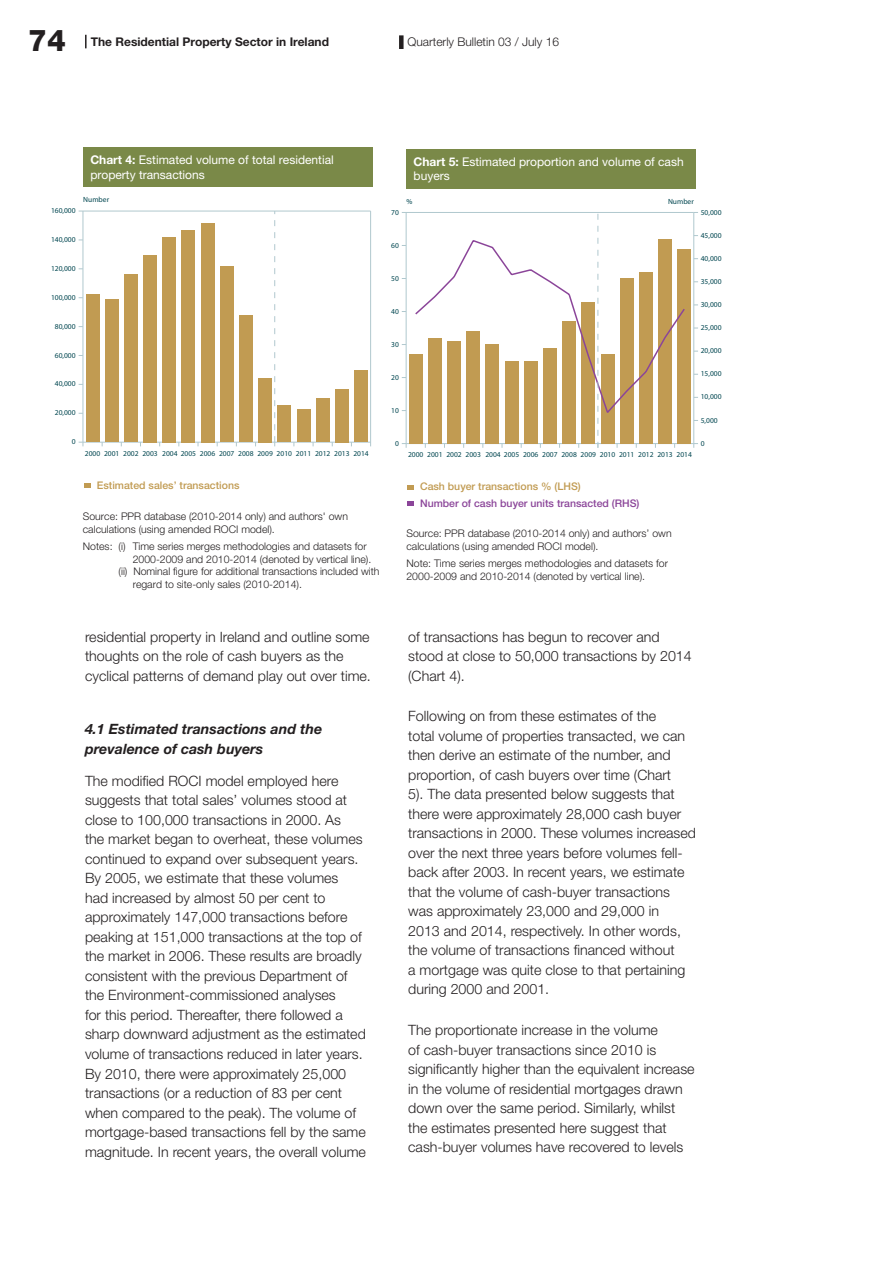
<style>
.page{position:relative;width:893px;height:1263px;background:#fff}
.page>*{position:absolute;margin:0;border:0;box-sizing:border-box;transform-origin:0 0}
.t1{font:800 30px "Helvetica Neue LT Std";color:#231f20}
.Body_Text__5{font:300 14.25px/19.5px "Helvetica Neue LT Std";color:#231f20}
.Subhead_II_3B4{font:italic 700 14.25px/19.5px "Helvetica Neue LT Std";color:#231f20}
.t2{font:12px/14.4px "Helvetica Neue";color:#fff}
.Page_Header{font:700 12px "Helvetica Neue LT Std";color:#231f20}
.t3{font:300 12px "Helvetica Neue LT Std";color:#231f20}
.t4{font:300 10.5px/12.6px "Helvetica Neue";color:#231f20}
.t5{font:500 10.5px "Helvetica Neue";color:#c19b52}
.t6{font:500 10.5px "Helvetica Neue";color:#8b4599}
.t7{font:500 condensed 7.5px "Helvetica Neue";color:#004650}
.t8{font:condensed 7.5px "Helvetica Neue";color:#004650}
.s1{font-weight:700}
</style>
<div class="page">
<svg style="left:85px;top:35px;width:2px;height:13px"></svg>
<div style="left:399px;top:35px;width:5px;height:14px;background:#231f20"></div>
<hr style="left:83px;top:442px;width:288px;height:1px;background:#b0c8ce">
<hr style="left:370px;top:211px;width:1px;height:235px;background:#b0c8ce">
<hr style="left:83px;top:211px;width:1px;height:231px;background:#b0c8ce">
<svg style="left:274px;top:212px;width:1px;height:234px"></svg>
<hr style="left:79px;top:211px;width:292px;height:1px;background:#b0c8ce">
<div style="left:86px;top:294px;width:13px;height:148px;background:#c19b52"></div>
<div style="left:105px;top:300px;width:14px;height:142px;background:#c19b52"></div>
<div style="left:124px;top:274px;width:14px;height:168px;background:#c19b52"></div>
<div style="left:143px;top:255px;width:14px;height:187px;background:#c19b52"></div>
<div style="left:162px;top:237px;width:14px;height:205px;background:#c19b52"></div>
<div style="left:182px;top:230px;width:13px;height:212px;background:#c19b52"></div>
<div style="left:201px;top:223px;width:13px;height:219px;background:#c19b52"></div>
<div style="left:220px;top:266px;width:14px;height:176px;background:#c19b52"></div>
<div style="left:239px;top:316px;width:14px;height:126px;background:#c19b52"></div>
<div style="left:258px;top:378px;width:14px;height:64px;background:#c19b52"></div>
<div style="left:277px;top:406px;width:14px;height:36px;background:#c19b52"></div>
<div style="left:297px;top:409px;width:13px;height:33px;background:#c19b52"></div>
<div style="left:316px;top:399px;width:14px;height:43px;background:#c19b52"></div>
<div style="left:335px;top:389px;width:14px;height:53px;background:#c19b52"></div>
<div style="left:354px;top:371px;width:14px;height:71px;background:#c19b52"></div>
<svg style="left:84px;top:484px;width:7px;height:4px"></svg>
<div style="left:83px;top:147px;width:289px;height:40px;background:#7a8948"></div>
<hr style="left:406px;top:443px;width:288px;height:1px;background:#b0c8ce">
<hr style="left:406px;top:212px;width:1px;height:232px;background:#b0c8ce">
<hr style="left:402px;top:212px;width:292px;height:1px;background:#b0c8ce">
<div style="left:409px;top:354px;width:14px;height:90px;background:#c19b52"></div>
<div style="left:428px;top:338px;width:14px;height:106px;background:#c19b52"></div>
<div style="left:447px;top:341px;width:14px;height:103px;background:#c19b52"></div>
<div style="left:466px;top:331px;width:14px;height:113px;background:#c19b52"></div>
<div style="left:485px;top:344px;width:14px;height:100px;background:#c19b52"></div>
<div style="left:505px;top:361px;width:13px;height:83px;background:#c19b52"></div>
<div style="left:524px;top:361px;width:14px;height:83px;background:#c19b52"></div>
<div style="left:543px;top:348px;width:14px;height:96px;background:#c19b52"></div>
<div style="left:562px;top:321px;width:14px;height:123px;background:#c19b52"></div>
<div style="left:581px;top:302px;width:14px;height:142px;background:#c19b52"></div>
<div style="left:601px;top:354px;width:13px;height:90px;background:#c19b52"></div>
<div style="left:620px;top:278px;width:14px;height:166px;background:#c19b52"></div>
<div style="left:639px;top:272px;width:14px;height:172px;background:#c19b52"></div>
<div style="left:658px;top:239px;width:14px;height:205px;background:#c19b52"></div>
<div style="left:677px;top:249px;width:14px;height:195px;background:#c19b52"></div>
<svg style="left:415px;top:239px;width:270px;height:175px"></svg>
<svg style="left:402px;top:443px;width:5px;height:5px"></svg>
<hr style="left:693px;top:212px;width:1px;height:236px;background:#b0c8ce">
<svg style="left:598px;top:214px;width:1px;height:234px"></svg>
<svg style="left:407px;top:485px;width:7px;height:4px"></svg>
<svg style="left:407px;top:501px;width:7px;height:5px"></svg>
<div style="left:406px;top:149px;width:290px;height:40px;background:#7a8948"></div>
<h1 class="t1" style="left:28px;top:23px;width:39px">74</h1>
<p class="Page_Header" style="left:91px;top:34px;width:240px">The Residential Property Sector in Ireland</p>
<p class="t3" style="left:407px;top:34px;width:153px">Quarterly Bulletin 03 / July 16</p>
<p class="t2" style="left:90px;top:153px;width:245px"><span class="s1">Chart 4:</span> Estimated volume of total residential property transactions</p>
<p class="t2" style="left:414px;top:155px;width:272px"><span class="s1">Chart 5:</span> Estimated proportion and volume of cash buyers</p>
<p class="t7" style="left:83px;top:195px;width:27px">Number</p>
<p class="t7" style="left:406px;top:196px;width:7px">%</p>
<p class="t7" style="left:668px;top:196px;width:27px">Number</p>
<p class="t7" style="left:51px;top:206px;width:26px">160,000</p>
<p class="t7" style="left:391px;top:207px;width:9px">70</p>
<p class="t7" style="left:701px;top:207px;width:22px">50,000</p>
<p class="t7" style="left:51px;top:235px;width:26px">140,000</p>
<p class="t7" style="left:391px;top:240px;width:9px">60</p>
<p class="t7" style="left:701px;top:231px;width:22px">45,000</p>
<p class="t7" style="left:701px;top:254px;width:22px">40,000</p>
<p class="t7" style="left:51px;top:264px;width:26px">120,000</p>
<p class="t7" style="left:391px;top:273px;width:9px">50</p>
<p class="t7" style="left:701px;top:277px;width:22px">35,000</p>
<p class="t7" style="left:51px;top:293px;width:26px">100,000</p>
<p class="t7" style="left:391px;top:306px;width:9px">40</p>
<p class="t7" style="left:701px;top:300px;width:22px">30,000</p>
<p class="t7" style="left:55px;top:322px;width:22px">80,000</p>
<p class="t7" style="left:701px;top:323px;width:22px">25,000</p>
<p class="t7" style="left:55px;top:350px;width:22px">60,000</p>
<p class="t7" style="left:391px;top:339px;width:9px">30</p>
<p class="t7" style="left:701px;top:346px;width:22px">20,000</p>
<p class="t7" style="left:55px;top:379px;width:22px">40,000</p>
<p class="t7" style="left:391px;top:372px;width:9px">20</p>
<p class="t7" style="left:701px;top:369px;width:22px">15,000</p>
<p class="t7" style="left:701px;top:392px;width:22px">10,000</p>
<p class="t7" style="left:55px;top:408px;width:22px">20,000</p>
<p class="t7" style="left:391px;top:405px;width:9px">10</p>
<p class="t7" style="left:701px;top:415px;width:18px">5,000</p>
<p class="t7" style="left:72px;top:437px;width:5px">0</p>
<p class="t7" style="left:395px;top:438px;width:5px">0</p>
<p class="t7" style="left:701px;top:438px;width:5px">0</p>
<p class="t8" style="left:85px;top:449px;width:285px">2000 2001 2002 2003 2004 2005 2006 2007 2008 2009 2010 2011 2012 2013 2014</p>
<p class="t8" style="left:408px;top:450px;width:285px">2000 2001 2002 2003 2004 2005 2006 2007 2008 2009 2010 2011 2012 2013 2014</p>
<p class="t5" style="left:97px;top:477px;width:144px">Estimated sales’ transactions</p>
<p class="t4" style="left:83px;top:509px;width:267px">Source: PPR database (2010-2014 only) and authors' own calculations (using amended ROCI model).</p>
<p class="t4" style="left:83px;top:539px;width:285px">Notes: (i) Time series merges methodologies and datasets for</p>
<p class="t4" style="left:133px;top:552px;width:240px">2000-2009 and 2010-2014 (denoted by vertical line).</p>
<p class="t4" style="left:119px;top:564px;width:262px">(ii) Nominal figure for additional transactions included with</p>
<p class="t4" style="left:133px;top:577px;width:171px">regard to site-only sales (2010-2014).</p>
<p class="t5" style="left:420px;top:478px;width:162px">Cash buyer transactions % (LHS)</p>
<p class="t4" style="left:406px;top:526px;width:267px">Source: PPR database (2010-2014 only) and authors’ own calculations (using amended ROCI model).</p>
<p class="t4" style="left:406px;top:556px;width:263px">Note: Time series merges methodologies and datasets for<br>2000-2009 and 2010-2014 (denoted by vertical line).</p>
<p class="t6" style="left:420px;top:494px;width:221px">Number of cash buyer units transacted (RHS)</p>
<p class="Body_Text__5" style="left:85px;top:626px;width:287px">residential property in Ireland and outline some thoughts on the role of cash buyers as the cyclical patterns of demand play out over time.</p>
<p class="Subhead_II_3B4" style="left:85px;top:719px;width:239px">4.1 Estimated transactions and the prevalence of cash buyers</p>
<p class="Body_Text__5" style="left:85px;top:771px;width:282px">The modified ROCI model employed here suggests that total sales’ volumes stood at close to 100,000 transactions in 2000. As<br>the market began to overheat, these volumes continued to expand over subsequent years.<br>By 2005, we estimate that these volumes<br>had increased by almost 50 per cent to approximately 147,000 transactions before peaking at 151,000 transactions at the top of the market in 2006. These results are broadly consistent with the previous Department of the Environment-commissioned analyses<br>for this period. Thereafter, there followed a sharp downward adjustment as the estimated volume of transactions reduced in later years.<br>By 2010, there were approximately 25,000 transactions (or a reduction of 83 per cent when compared to the peak). The volume of mortgage-based transactions fell by the same magnitude. In recent years, the overall volume</p>
<p class="Body_Text__5" style="left:408px;top:626px;width:285px">of transactions has begun to recover and stood at close to 50,000 transactions by 2014 (Chart 4).</p>
<p class="Body_Text__5" style="left:408px;top:706px;width:289px">Following on from these estimates of the<br>total volume of properties transacted, we can then derive an estimate of the number, and proportion, of cash buyers over time (Chart<br>5). The data presented below suggests that there were approximately 28,000 cash buyer transactions in 2000. These volumes increased over the next three years before volumes fell&shy;back after 2003. In recent years, we estimate that the volume of cash-buyer transactions was approximately 23,000 and 29,000 in<br>2013 and 2014, respectively. In other words, the volume of transactions financed without<br>a mortgage was quite close to that pertaining during 2000 and 2001.</p>
<p class="Body_Text__5" style="left:408px;top:1020px;width:288px">The proportionate increase in the volume<br>of cash-buyer transactions since 2010 is significantly higher than the equivalent increase in the volume of residential mortgages drawn down over the same period. Similarly, whilst the estimates presented here suggest that cash-buyer volumes have recovered to levels</p>
</div>
